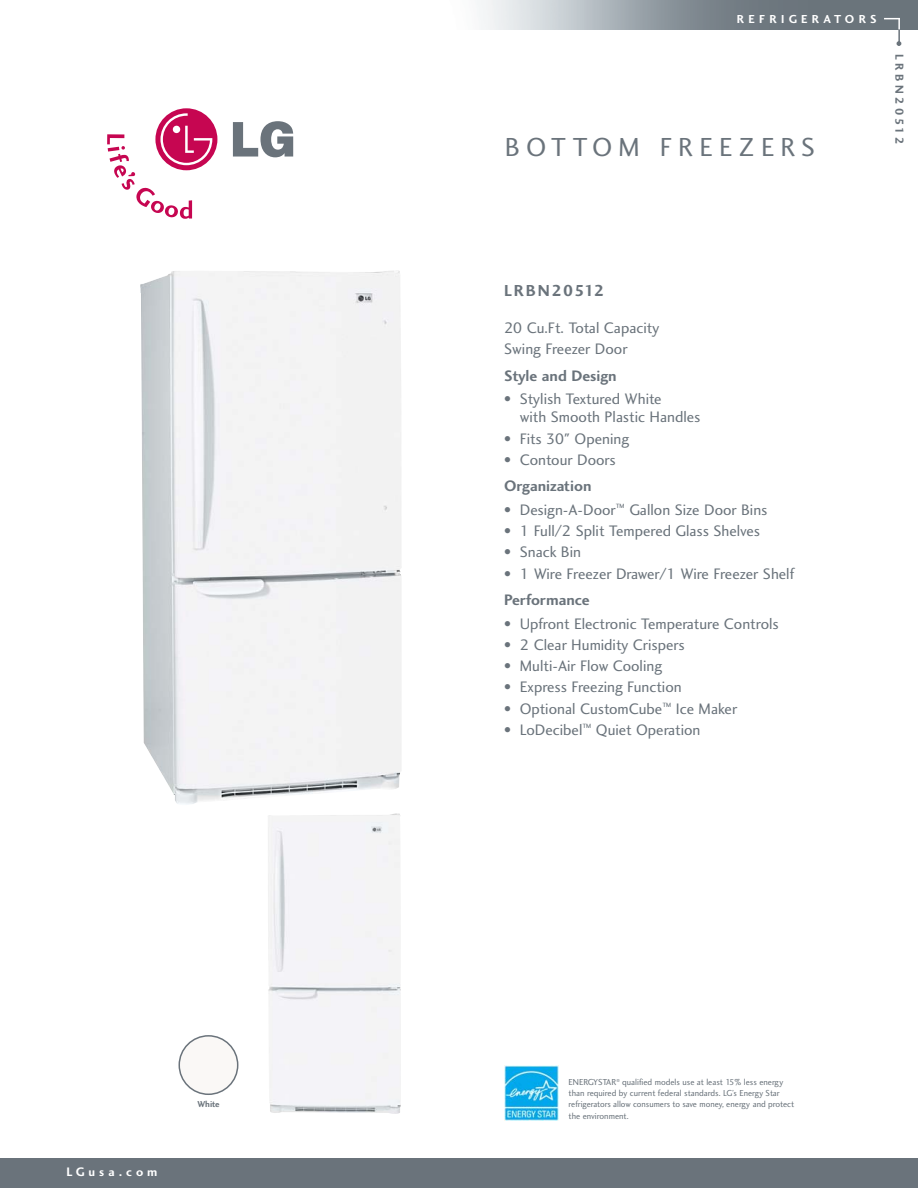
<style>
.page{position:relative;width:918px;height:1188px;background:#fff}
.page>*{position:absolute;margin:0;border:0;box-sizing:border-box;transform-origin:0 0}
.t1{font:27px "Charlotte Sans Book Plain";letter-spacing:.23em;color:#6a737b}
.t2{font:16.5px "Charlotte Sans Bold Plain";letter-spacing:.105em;color:#6a737b}
.t3{font:15.75px/21.3px "Charlotte Sans Book Plain";color:#6a737b}
.t4{font:15.75px "Charlotte Sans Bold Plain";color:#6a737b}
.t5{font:12.75px "Charlotte Sans Bold Plain";letter-spacing:.315em;color:#fff}
.t6{font:12px "Charlotte Sans Bold Plain";letter-spacing:.365em;color:#fff}
.t7{font:12px "Charlotte Sans Bold Plain";letter-spacing:.29em;color:#6a737b}
.t8{font:9px/11.2px "Charlotte Sans Book Plain";color:#6a737b}
.t9{font:9px "Charlotte Sans Bold Plain";color:#6a737b}
</style>
<div class="page">
<svg style="left:233px;top:121px;width:60px;height:36px"></svg>
<div style="left:155px;top:108px;width:62px;height:62px;background:#c60651;border-radius:50%"></div>
<svg style="left:107px;top:113px;width:105px;height:106px"></svg>
<div style="left:0;top:1158px;width:918px;height:30px;background:#6a737b"></div>
<svg style="left:884px;top:18px;width:17px;height:28px"></svg>
<svg style="left:179px;top:1035px;width:59px;height:60px"></svg>
<img style="left:140px;top:270px;width:261px;height:534px">
<img style="left:268px;top:813px;width:133px;height:301px">
<img style="left:504px;top:1065px;width:54px;height:55px">
<p class="t5" style="left:66px;top:1167px;width:93px">LGusa.com</p>
<p class="t9" style="left:197px;top:1100px;width:24px">White</p>
<p class="t6" style="left:737px;top:14px;width:141px">REFRIGERATORS</p>
<h1 class="t1" style="left:505px;top:136px;width:312px">BOTTOM FREEZERS</h1>
<p class="t7" style="left:904px;top:54px;width:92px;rotate:90deg">LRBN20512</p>
<p class="t2" style="left:504px;top:284px;width:102px">LRBN20512</p>
<p class="t3" style="left:504px;top:319px;width:157px">20 Cu.Ft. Total Capacity<br>Swing Freezer Door</p>
<p class="t4" style="left:504px;top:370px;width:114px">Style and Design</p>
<p class="t3" style="left:520px;top:391px;width:182px;line-height:18px;text-indent:-16px">• Stylish Textured White<br>with Smooth Plastic Handles</p>
<p class="t3" style="left:504px;top:429px;width:126px">• Fits 30" Opening</p>
<p class="t3" style="left:504px;top:450px;width:113px">• Contour Doors</p>
<p class="t4" style="left:504px;top:480px;width:89px">Organization</p>
<p class="t3" style="left:504px;top:500px;width:265px">• Design-A-Door<sup>™</sup> Gallon Size Door Bins</p>
<p class="t3" style="left:504px;top:522px;width:257px">• 1 Full/2 Split Tempered Glass Shelves</p>
<p class="t3" style="left:504px;top:543px;width:78px">• Snack Bin</p>
<p class="t3" style="left:504px;top:564px;width:291px">• 1 Wire Freezer Drawer/1 Wire Freezer Shelf</p>
<p class="t4" style="left:504px;top:594px;width:87px">Performance</p>
<p class="t3" style="left:504px;top:614px;width:276px">• Upfront Electronic Temperature Controls</p>
<p class="t3" style="left:504px;top:635px;width:182px">• 2 Clear Humidity Crispers</p>
<p class="t3" style="left:504px;top:657px;width:159px">• Multi-Air Flow Cooling</p>
<p class="t3" style="left:504px;top:678px;width:179px">• Express Freezing Function</p>
<p class="t3" style="left:504px;top:699px;width:235px">• Optional CustomCube<sup>™</sup> Ice Maker</p>
<p class="t3" style="left:504px;top:720px;width:198px">• LoDecibel<sup>™</sup> Quiet Operation</p>
<p class="t8" style="left:569px;top:1077px;width:227px">ENERGYSTAR<sup>®</sup> qualified models use at least 15% less energy than required by current federal standards. LG’s Energy Star refrigerators allow consumers to save money, energy and protect the environment.</p>
</div>
